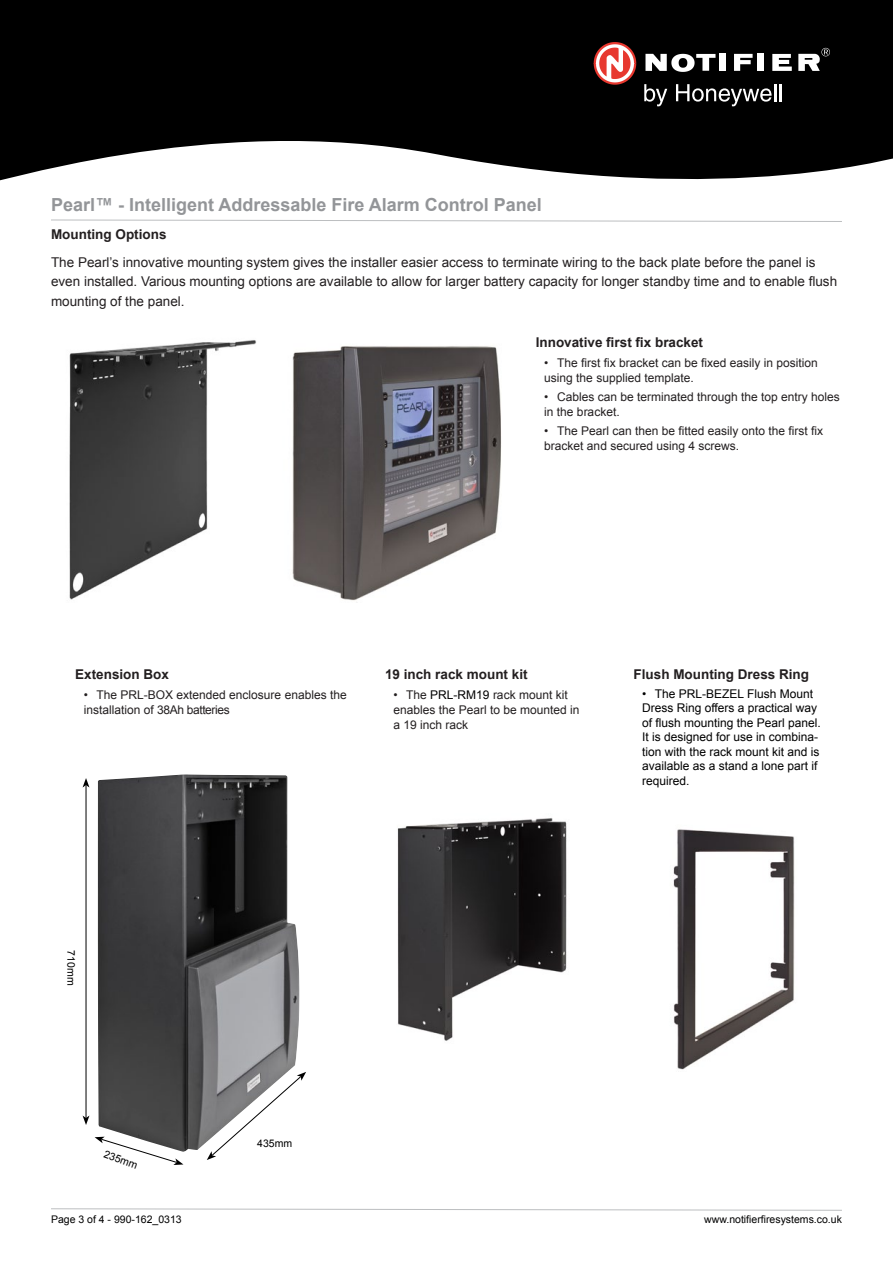
<style>
.page{position:relative;width:893px;height:1263px;background:#fff}
.page>*{position:absolute;margin:0;border:0;box-sizing:border-box;transform-origin:0 0}
.t1{font:700 18px "Arial";color:#939598}
.t2{font:13.5px/19.5px "Arial";color:#231f20}
.t3{font:700 13.5px "Arial";color:#231f20}
.t4{font:12px/15px "Arial";color:#231f20}
.t5{font:12px/14.5px "Arial";color:#000}
.t6{font:10.5px "Arial";color:#000}
.s1{color:#000}
</style>
<div class="page">
<svg style="left:51px;top:220px;width:791px;height:2px"></svg>
<svg style="left:51px;top:1208px;width:791px;height:2px"></svg>
<svg style="left:95px;top:1137px;width:88px;height:28px"></svg>
<svg style="left:207px;top:1072px;width:99px;height:88px"></svg>
<hr style="left:86px;top:785px;width:1px;height:333px;background:#000">
<svg style="left:83px;top:778px;width:6px;height:9px"></svg>
<svg style="left:83px;top:1115px;width:6px;height:10px"></svg>
<svg style="left:0;top:0;width:893px;height:181px;fill:#000"></svg>
<div style="left:719px;top:54px;width:7px;height:17px;background:#fff"></div>
<svg style="left:734px;top:54px;width:19px;height:17px"></svg>
<div style="left:757px;top:54px;width:7px;height:17px;background:#fff"></div>
<svg style="left:772px;top:54px;width:20px;height:17px"></svg>
<svg style="left:645px;top:54px;width:70px;height:18px"></svg>
<svg style="left:594px;top:42px;width:42px;height:43px"></svg>
<svg style="left:798px;top:48px;width:32px;height:23px"></svg>
<svg style="left:644px;top:84px;width:23px;height:22px"></svg>
<svg style="left:676px;top:84px;width:105px;height:22px"></svg>
<img style="left:98px;top:774px;width:202px;height:378px">
<img style="left:397px;top:818px;width:170px;height:223px">
<img style="left:292px;top:346px;width:209px;height:255px">
<img style="left:673px;top:829px;width:122px;height:241px">
<img style="left:69px;top:340px;width:187px;height:260px">
<h1 class="t1" style="left:51px;top:192px;width:492px">Pearl™ - Intelligent Addressable Fire Alarm Control Panel</h1>
<p class="t3" style="left:51px;top:225px;width:117px">Mounting Options</p>
<p class="t2" style="left:51px;top:252px;width:788px">The Pearl’s innovative mounting system gives the installer easier access to terminate wiring to the back plate before the panel is even installed. Various mounting options are available to allow for larger battery capacity for longer standby time and to enable flush mounting of the panel.</p>
<p class="t3" style="left:536px;top:334px;width:169px">Innovative first fix bracket</p>
<p class="t4" style="left:544px;top:355px;width:275px">• The first fix bracket can be fixed easily in position using the supplied template.</p>
<p class="t4" style="left:544px;top:389px;width:297px">• Cables can be terminated through the top entry holes in the bracket.</p>
<p class="t4" style="left:544px;top:423px;width:280px">• The Pearl can then be fitted easily onto the first fix bracket and secured using 4 screws.</p>
<p class="t3" style="left:75px;top:666px;width:95px">Extension Box</p>
<p class="t4" style="left:84px;top:687px;width:264px">• The PRL-BOX extended enclosure enables the installation of 38Ah batteries</p>
<p class="t3" style="left:385px;top:666px;width:144px">19 inch rack mount kit</p>
<p class="t4" style="left:393px;top:687px;width:188px">• The <span class="s1">PRL-RM19</span> rack mount kit enables the Pearl to be mounted in a 19 inch rack</p>
<p class="t3" style="left:634px;top:666px;width:177px">Flush Mounting Dress Ring</p>
<p class="t5" style="left:642px;top:687px;width:180px">• The PRL-BEZEL Flush Mount<br>Dress Ring offers a practical way of flush mounting the Pearl panel.<br>It is designed for use in combina&shy;tion with the rack mount kit and is available as a stand a lone part if required.</p>
<p class="t6" style="left:78px;top:950px;width:37px;rotate:90deg">710mm</p>
<p class="t6" style="left:107px;top:1147px;width:37px;rotate:20deg">235mm</p>
<p class="t6" style="left:257px;top:1136px;width:37px">435mm</p>
<p class="t6" style="left:51px;top:1212px;width:132px">Page 3 of 4 - 990-162_0313</p>
<p class="t6" style="left:704px;top:1212px;width:139px">www.notifierfiresystems.co.uk</p>
</div>
